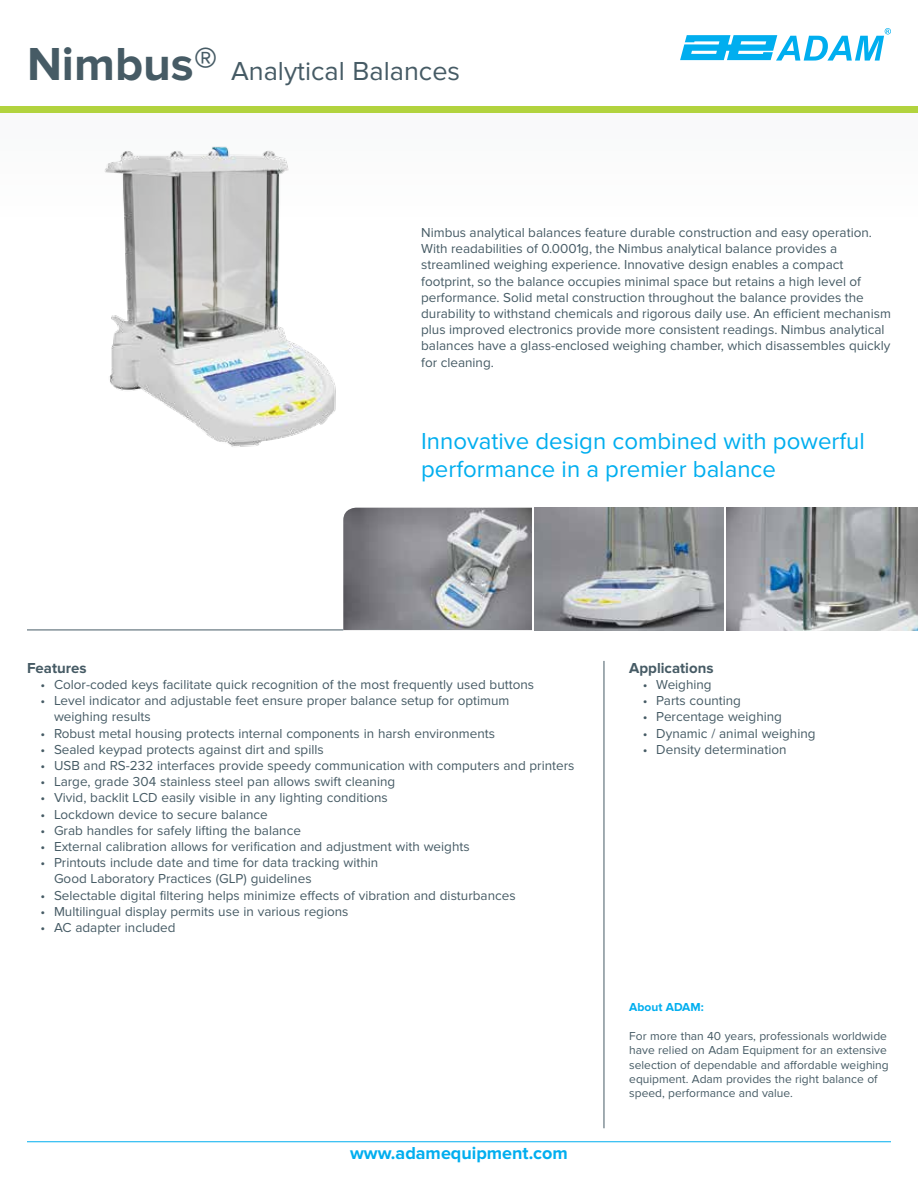
<style>
.page{position:relative;width:918px;height:1188px;background:#fff}
.page>*{position:absolute;margin:0;border:0;box-sizing:border-box;transform-origin:0 0}
.t1{font:27px "Proxima Nova";color:#465b65}
.t2{font:24px/28.8px "Proxima Nova";color:#00aeef}
.t3{font:700 18px "Proxima Nova";color:#00aeef}
.t4{font:700 15px "Proxima Nova";color:#465b65}
.t5{font:13.5px/16.2px "Proxima Nova";color:#465b65}
.t6{font:12px/14.4px "Proxima Nova";color:#465b65}
.t7{font:700 12px "Proxima Nova";color:#00aeef}
.s1{font-weight:700;font-size:48px}
</style>
<div class="page">
<div style="left:0;top:112px;width:918px;height:114px;background:#fbfbfb"></div>
<img style="left:105px;top:146px;width:231px;height:301px">
<div style="left:0;top:106px;width:918px;height:6px;background:#b2d33e"></div>
<hr style="left:27px;top:1142px;width:864px;height:1px;background:#00aeef">
<hr style="left:27px;top:630px;width:316px;height:1px;background:#465b65">
<hr style="left:604px;top:661px;width:1px;height:467px;background:#465b65">
<svg style="left:680px;top:28px;width:211px;height:33px"></svg>
<img style="left:343px;top:508px;width:189px;height:122px">
<img style="left:535px;top:508px;width:189px;height:122px">
<img style="left:727px;top:508px;width:191px;height:122px">
<h1 class="t1" style="left:27px;top:56px;width:435px"><span class="s1">Nimbus®</span> Analytical Balances</h1>
<p class="t5" style="left:421px;top:225px;width:471px">Nimbus analytical balances feature durable construction and easy operation.<br>With readabilities of 0.0001g, the Nimbus analytical balance provides a streamlined weighing experience. Innovative design enables a compact footprint, so the balance occupies minimal space but retains a high level of performance. Solid metal construction throughout the balance provides the durability to withstand chemicals and rigorous daily use. An efficient mechanism plus improved electronics provide more consistent readings. Nimbus analytical balances have a glass-enclosed weighing chamber, which disassembles quickly for cleaning.</p>
<h2 class="t2" style="left:421px;top:427px;width:445px">Innovative design combined with powerful performance in a premier balance</h2>
<p class="t4" style="left:27px;top:659px;width:61px">Features</p>
<p class="t5" style="left:40px;top:677px;width:495px">• Color-coded keys facilitate quick recognition of the most frequently used buttons</p>
<p class="t5" style="left:54px;top:693px;width:457px;text-indent:-14px">• Level indicator and adjustable feet ensure proper balance setup for optimum weighing results</p>
<p class="t5" style="left:40px;top:725px;width:456px">• Robust metal housing protects internal components in harsh environments</p>
<p class="t5" style="left:40px;top:741px;width:285px">• Sealed keypad protects against dirt and spills</p>
<p class="t5" style="left:40px;top:758px;width:536px">• USB and RS-232 interfaces provide speedy communication with computers and printers</p>
<p class="t5" style="left:40px;top:774px;width:356px">• Large, grade 304 stainless steel pan allows swift cleaning</p>
<p class="t5" style="left:40px;top:790px;width:349px">• Vivid, backlit LCD easily visible in any lighting conditions</p>
<p class="t5" style="left:40px;top:806px;width:229px">• Lockdown device to secure balance</p>
<p class="t5" style="left:40px;top:822px;width:262px">• Grab handles for safely lifting the balance</p>
<p class="t5" style="left:40px;top:839px;width:431px">• External calibration allows for verification and adjustment with weights</p>
<p class="t5" style="left:54px;top:855px;width:326px;text-indent:-14px">• Printouts include date and time for data tracking within<br>Good Laboratory Practices (GLP) guidelines</p>
<p class="t5" style="left:40px;top:887px;width:477px">• Selectable digital filtering helps minimize effects of vibration and disturbances</p>
<p class="t5" style="left:40px;top:903px;width:310px">• Multilingual display permits use in various regions</p>
<p class="t5" style="left:40px;top:920px;width:137px">• AC adapter included</p>
<h3 class="t3" style="left:350px;top:1142px;width:219px">www.adamequipment.com</h3>
<p class="t4" style="left:629px;top:659px;width:86px">Applications</p>
<p class="t5" style="left:643px;top:677px;width:70px">• Weighing</p>
<p class="t5" style="left:643px;top:693px;width:100px">• Parts counting</p>
<p class="t5" style="left:643px;top:709px;width:141px">• Percentage weighing</p>
<p class="t5" style="left:643px;top:725px;width:174px">• Dynamic / animal weighing</p>
<p class="t5" style="left:643px;top:741px;width:145px">• Density determination</p>
<p class="t7" style="left:629px;top:1000px;width:76px">About ADAM:</p>
<p class="t6" style="left:629px;top:1029px;width:261px">For more than 40 years, professionals worldwide have relied on Adam Equipment for an extensive selection of dependable and affordable weighing equipment. Adam provides the right balance of speed, performance and value.</p>
</div>
